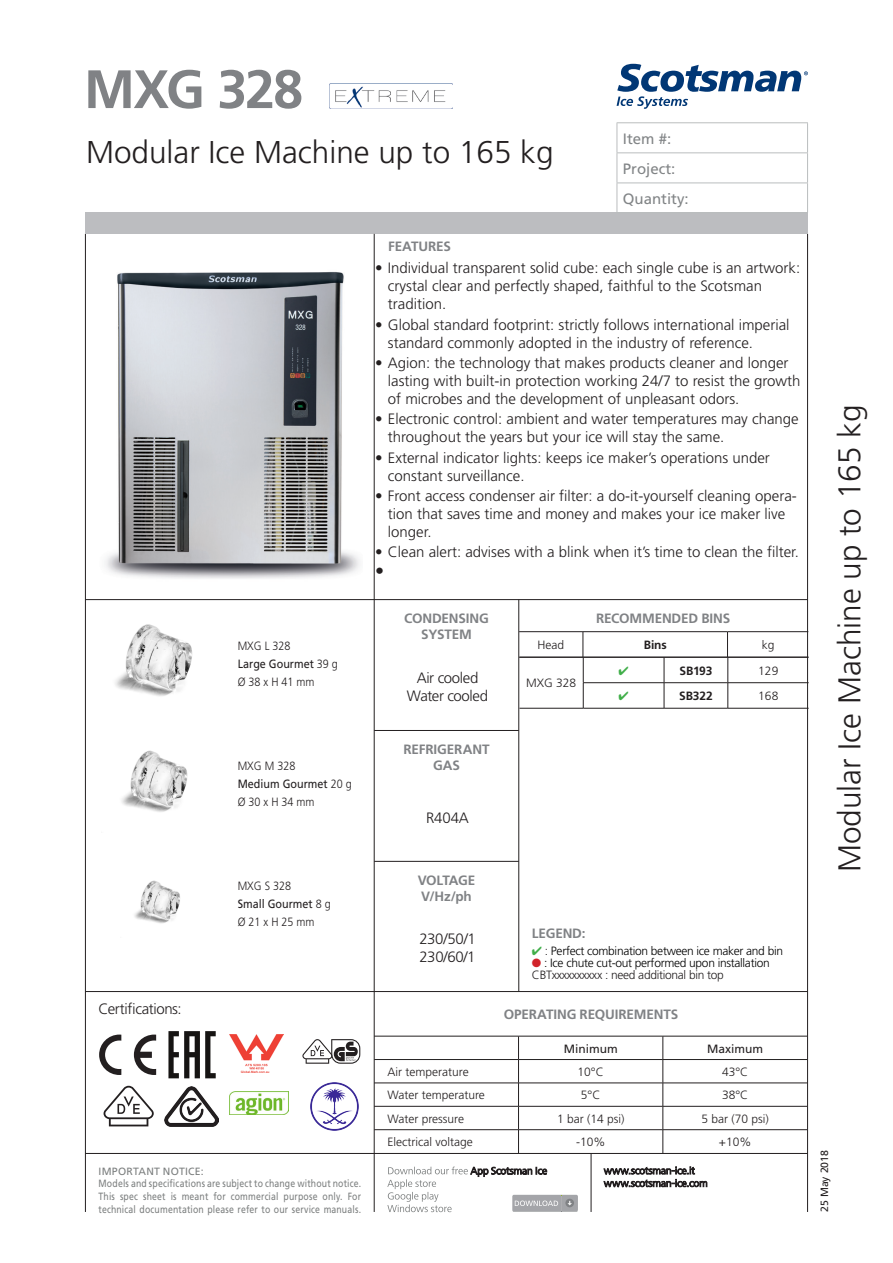
<style>
.page{position:relative;width:893px;height:1263px;background:#fff}
.page>*{position:absolute;margin:0;border:0;box-sizing:border-box;transform-origin:0 0}
.t1{font:700 54px "Frutiger";letter-spacing:-.04em;color:#808285}
.t2{font:300 31.5px "Frutiger";color:#231f20}
.t3{font:300 18px "Frutiger";color:#231f20}
.t4{font:300 15px/18px "Frutiger";color:#231f20}
.t5{font:300 15px/18px "Frutiger";letter-spacing:-.025em;color:#231f20;text-align:center}
.t6{font:15px/30px "Frutiger";color:#818486}
.t7{font:300 15px/18px "Frutiger";letter-spacing:-.02em;color:#231f20}
.t8{font:700 13.5px/16.2px "Frutiger";letter-spacing:-.01em;color:#808285;text-align:center}
.t9{font:300 12px "Frutiger";color:#231f20}
.t10{font:300 12px/12px "Frutiger";letter-spacing:-.025em;color:#000}
.t11{font:300 12px/18px "Frutiger";color:#231f20;scale:.9 1}
.t12{font:12px "Frutiger";color:#231f20}
.t13{font:700 12px "Frutiger";letter-spacing:-.015em;color:#231f20}
.t14{font:10.5px/12.6px "Frutiger";letter-spacing:.02em;color:#7c7f7f}
.t15{font:10.5px "Frutiger";color:#231f20}
.s1{font-weight:400}
.s2{color:#40ae49}
.s3{color:#231f20}
.s4{color:#d1232a}
</style>
<div class="page">
<hr style="left:374px;top:1036px;width:144px;height:1px;background:#231f20">
<hr style="left:518px;top:1036px;width:145px;height:1px;background:#231f20">
<hr style="left:663px;top:1036px;width:144px;height:1px;background:#231f20">
<hr style="left:374px;top:1059px;width:144px;height:1px;background:#231f20">
<hr style="left:518px;top:1059px;width:145px;height:1px;background:#231f20">
<hr style="left:663px;top:1059px;width:144px;height:1px;background:#231f20">
<hr style="left:374px;top:1083px;width:144px;height:1px;background:#231f20">
<hr style="left:518px;top:1083px;width:145px;height:1px;background:#231f20">
<hr style="left:663px;top:1083px;width:144px;height:1px;background:#231f20">
<hr style="left:374px;top:1106px;width:144px;height:1px;background:#231f20">
<hr style="left:518px;top:1106px;width:145px;height:1px;background:#231f20">
<hr style="left:663px;top:1106px;width:144px;height:1px;background:#231f20">
<hr style="left:374px;top:1129px;width:144px;height:1px;background:#231f20">
<hr style="left:518px;top:1129px;width:145px;height:1px;background:#231f20">
<svg style="left:518px;top:1036px;width:1px;height:117px"></svg>
<hr style="left:663px;top:1129px;width:144px;height:1px;background:#231f20">
<svg style="left:663px;top:1036px;width:1px;height:117px"></svg>
<hr style="left:85px;top:234px;width:1px;height:978px;background:#231f20">
<hr style="left:807px;top:234px;width:1px;height:978px;background:#231f20">
<svg style="left:617px;top:64px;width:191px;height:45px"></svg>
<div style="left:85px;top:213px;width:723px;height:21px;background:#bcbdc0"></div>
<hr style="left:374px;top:234px;width:1px;height:978px;background:#231f20">
<hr style="left:85px;top:599px;width:722px;height:1px;background:#231f20">
<hr style="left:374px;top:730px;width:145px;height:1px;background:#231f20">
<hr style="left:374px;top:861px;width:145px;height:1px;background:#231f20">
<hr style="left:518px;top:600px;width:1px;height:391px;background:#231f20">
<hr style="left:85px;top:991px;width:722px;height:1px;background:#231f20">
<hr style="left:591px;top:1153px;width:1px;height:59px;background:#231f20">
<svg style="left:603px;top:1166px;width:104px;height:21px"></svg>
<hr style="left:85px;top:1153px;width:722px;height:1px;background:#231f20">
<hr style="left:617px;top:122px;width:191px;height:1px;background:#babdbe">
<svg style="left:617px;top:123px;width:1px;height:29px"></svg>
<svg style="left:807px;top:123px;width:1px;height:29px"></svg>
<hr style="left:617px;top:152px;width:191px;height:1px;background:#babdbe">
<hr style="left:617px;top:153px;width:1px;height:30px;background:#babdbe">
<hr style="left:807px;top:153px;width:1px;height:30px;background:#babdbe">
<hr style="left:617px;top:183px;width:191px;height:1px;background:#babdbe">
<hr style="left:617px;top:183px;width:1px;height:30px;background:#babdbe">
<hr style="left:807px;top:183px;width:1px;height:30px;background:#babdbe">
<svg style="left:387px;top:1166px;width:191px;height:46px"></svg>
<hr style="left:519px;top:631px;width:64px;height:1px;background:#231f20">
<hr style="left:583px;top:631px;width:144px;height:1px;background:#231f20">
<hr style="left:727px;top:631px;width:81px;height:1px;background:#231f20">
<img style="left:105px;top:272px;width:255px;height:307px">
<img style="left:115px;top:624px;width:77px;height:72px">
<img style="left:121px;top:750px;width:67px;height:62px">
<img style="left:134px;top:880px;width:46px;height:44px">
<img style="left:329px;top:83px;width:124px;height:26px">
<svg style="left:134px;top:1034px;width:22px;height:41px"></svg>
<svg style="left:99px;top:1034px;width:22px;height:41px"></svg>
<svg style="left:168px;top:1031px;width:48px;height:47px"></svg>
<img style="left:230px;top:1034px;width:53px;height:38px">
<svg style="left:302px;top:1039px;width:58px;height:25px"></svg>
<svg style="left:104px;top:1086px;width:50px;height:40px"></svg>
<img style="left:165px;top:1086px;width:54px;height:40px">
<img style="left:230px;top:1091px;width:58px;height:24px">
<img style="left:310px;top:1082px;width:49px;height:49px">
<hr style="left:519px;top:657px;width:64px;height:1px;background:#231f20">
<hr style="left:519px;top:708px;width:64px;height:1px;background:#231f20">
<hr style="left:583px;top:657px;width:81px;height:1px;background:#231f20">
<hr style="left:664px;top:657px;width:64px;height:1px;background:#231f20">
<hr style="left:728px;top:657px;width:81px;height:1px;background:#231f20">
<hr style="left:583px;top:682px;width:81px;height:1px;background:#231f20">
<svg style="left:583px;top:632px;width:1px;height:76px"></svg>
<hr style="left:664px;top:682px;width:64px;height:1px;background:#231f20">
<svg style="left:664px;top:657px;width:1px;height:51px"></svg>
<hr style="left:728px;top:682px;width:81px;height:1px;background:#231f20">
<svg style="left:727px;top:632px;width:2px;height:76px"></svg>
<hr style="left:583px;top:708px;width:81px;height:1px;background:#231f20">
<hr style="left:664px;top:708px;width:64px;height:1px;background:#231f20">
<hr style="left:728px;top:708px;width:81px;height:1px;background:#231f20">
<h1 class="t1" style="left:84px;top:58px;width:221px">MXG 328</h1>
<h2 class="t2" style="left:86px;top:134px;width:469px">Modular Ice Machine up to 165 kg</h2>
<p class="t8" style="left:388px;top:238px;width:64px">FEATURES</p>
<p class="t6" style="left:623px;top:123px;width:67px">Item #:<br>Project:<br>Quantity:</p>
<p class="t11" style="left:238px;top:637px;width:113px">MXG L 328<br><span class="s1">Large Gourmet</span> 39 g<br>Ø 38 x H 41 mm</p>
<p class="t11" style="left:238px;top:757px;width:128px">MXG M 328<br><span class="s1">Medium Gourmet</span> 20 g<br>Ø 30 x H 34 mm</p>
<p class="t4" style="left:388px;top:259px;width:414px;text-indent:-13px">• Individual transparent solid cube: each single cube is an artwork: crystal clear and perfectly shaped, faithful to the Scotsman tradition.</p>
<p class="t4" style="left:388px;top:315px;width:403px;text-indent:-13px">• Global standard footprint: strictly follows international imperial standard commonly adopted in the industry of reference.</p>
<p class="t4" style="left:388px;top:354px;width:414px;text-indent:-13px">• Agion: the technology that makes products cleaner and longer lasting with built-in protection working 24/7 to resist the growth of microbes and the development of unpleasant odors.</p>
<p class="t4" style="left:388px;top:410px;width:412px;text-indent:-13px">• Electronic control: ambient and water temperatures may change throughout the years but your ice will stay the same.</p>
<p class="t4" style="left:388px;top:448px;width:383px;text-indent:-13px">• External indicator lights: keeps ice maker’s operations under constant surveillance.</p>
<p class="t4" style="left:388px;top:487px;width:410px;text-indent:-13px">• Front access condenser air filter: a do-it-yourself cleaning opera&shy;tion that saves time and money and makes your ice maker live longer.</p>
<p class="t4" style="left:375px;top:543px;width:425px">• Clean alert: advises with a blink when it’s time to clean the filter.</p>
<p class="t3" style="left:375px;top:561px;width:10px">•</p>
<p class="t8" style="left:404px;top:610px;width:86px">CONDENSING<br>SYSTEM</p>
<p class="t5" style="left:407px;top:669px;width:83px">Air cooled<br>Water cooled</p>
<p class="t8" style="left:403px;top:741px;width:88px">REFRIGERANT<br>GAS</p>
<p class="t4" style="left:426px;top:808px;width:44px">R404A</p>
<p class="t8" style="left:596px;top:610px;width:136px">RECOMMENDED BINS</p>
<p class="t9" style="left:538px;top:638px;width:28px">Head</p>
<p class="t13" style="left:644px;top:638px;width:24px">Bins</p>
<p class="t9" style="left:762px;top:638px;width:14px">kg</p>
<p class="t9" style="left:526px;top:676px;width:52px">MXG 328</p>
<p class="t13" style="left:679px;top:663px;width:34px">SB193</p>
<p class="t9" style="left:758px;top:664px;width:22px">129</p>
<p class="t13" style="left:679px;top:689px;width:35px">SB322</p>
<p class="t9" style="left:758px;top:689px;width:22px">168</p>
<p class="t5" style="left:99px;top:1000px;width:85px">Certifications:</p>
<p class="t11" style="left:238px;top:877px;width:105px">MXG S 328<br><span class="s1">Small Gourmet</span> 8 g<br>Ø 21 x H 25 mm</p>
<p class="t14" style="left:99px;top:1165px;width:264px">IMPORTANT NOTICE:<br>Models and specifications are subject to change without notice.<br>This spec sheet is meant for commercial purpose only. For technical documentation please refer to our service manuals.</p>
<p class="t8" style="left:418px;top:872px;width:59px;text-align:left">VOLTAGE<br>V/Hz/ph</p>
<p class="t7" style="left:419px;top:930px;width:58px">230/50/1<br>230/60/1</p>
<p class="t8" style="left:532px;top:925px;width:55px">LEGEND:</p>
<p class="t10" style="left:532px;top:944px;width:253px"><span class="s2">✔</span> <span class="s3">:</span> Perfect combination between ice maker and bin</p>
<p class="t10" style="left:532px;top:956px;width:239px"><span class="s4">●</span> : Ice chute cut-out performed upon installation<br><span class="s3">CBTxxxxxxxxxx : need additional bin top</span></p>
<p class="t8" style="left:504px;top:1006px;width:176px">OPERATING REQUIREMENTS</p>
<p class="t12" style="left:564px;top:1041px;width:55px">Minimum</p>
<p class="t12" style="left:707px;top:1041px;width:58px">Maximum</p>
<p class="t9" style="left:388px;top:1065px;width:83px">Air temperature</p>
<p class="t9" style="left:578px;top:1065px;width:28px">10°C</p>
<p class="t9" style="left:722px;top:1065px;width:28px">43°C</p>
<p class="t9" style="left:388px;top:1088px;width:99px">Water temperature</p>
<p class="t9" style="left:581px;top:1088px;width:21px">5°C</p>
<p class="t9" style="left:722px;top:1088px;width:28px">38°C</p>
<p class="t9" style="left:388px;top:1112px;width:78px">Water pressure</p>
<p class="t9" style="left:557px;top:1112px;width:69px">1 bar (14 psi)</p>
<p class="t9" style="left:701px;top:1112px;width:69px">5 bar (70 psi)</p>
<p class="t9" style="left:388px;top:1135px;width:87px">Electrical voltage</p>
<p class="t9" style="left:576px;top:1135px;width:31px">-10%</p>
<p class="t9" style="left:719px;top:1135px;width:34px">+10%</p>
<h2 class="t2" style="left:832px;top:872px;width:469px;rotate:-90deg">Modular Ice Machine up to 165 kg</h2>
<p class="t15" style="left:818px;top:1212px;width:63px;rotate:-90deg">25 May 2018</p>
</div>
